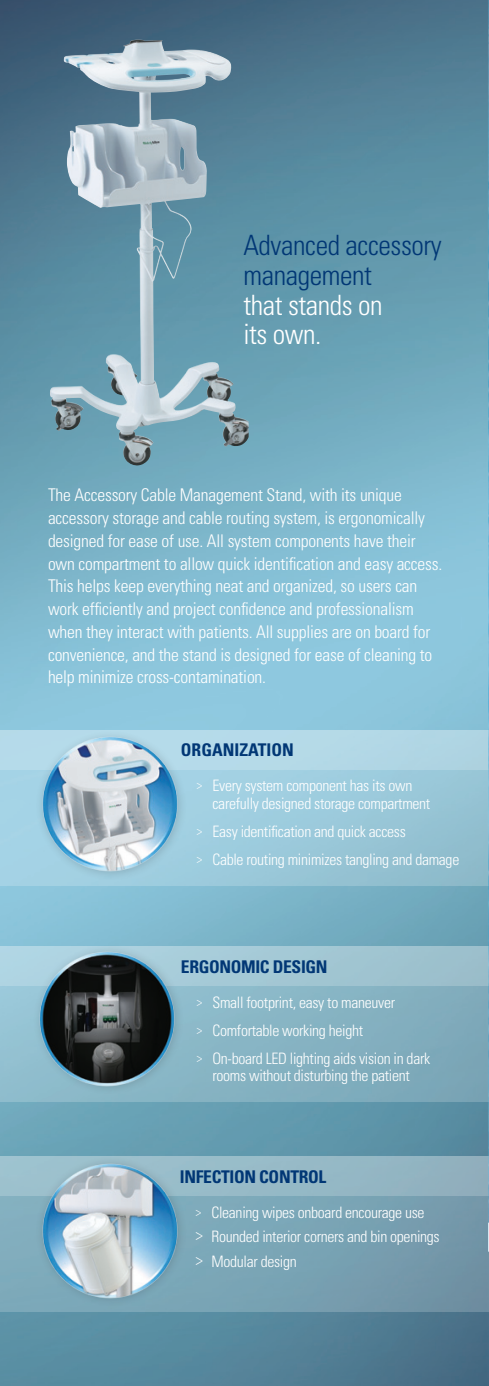
<style>
.page{position:relative;width:489px;height:1386px;background:#fff}
.page>*{position:absolute;margin:0;border:0;box-sizing:border-box;transform-origin:0 0}
.t1{font:300 condensed 28px/29.8px "Univers";letter-spacing:-.015em;color:#013775}
.t2{font:300 condensed 28px/29.8px "Univers";letter-spacing:-.015em;color:#fff}
.t3{font:300 condensed 17.5px/22.8px "Univers";letter-spacing:-.01em;color:#fff}
.t4{font:700 condensed 17.5px "Univers";letter-spacing:-.02em;color:#013775}
.t5{font:700 condensed 17.5px "Univers";color:#013775}
.t6{font:300 condensed 15.75px/28px "Univers";letter-spacing:-.02em;color:#fff}
.s1{font-size:12.25px}
</style>
<div class="page">
<img style="left:0;top:0;width:488px;height:1386px">
<div style="left:0;top:730px;width:488px;height:156px;background:linear-gradient(to right,#a5d4e7,#94c1d2)"></div>
<div style="left:0;top:1156px;width:488px;height:156px;background:linear-gradient(to right,#7fadbe,#7398a9)"></div>
<div style="left:0;top:730px;width:488px;height:39px;background:#b5dae7"></div>
<div style="left:0;top:1156px;width:488px;height:39px;background:#94b9c6"></div>
<svg style="left:0;top:946px;width:488px;height:156px;background:#8cb7c6"></svg>
<img style="left:49px;top:41px;width:91px;height:389px">
<img style="left:33px;top:728px;width:153px;height:152px">
<img style="left:31px;top:942px;width:152px;height:152px">
<img style="left:33px;top:1154px;width:153px;height:152px">
<svg style="left:488px;top:0;width:1px;height:1386px"></svg>
<h1 class="t1" style="left:243px;top:231px;width:200px">Advanced accessory management</h1>
<h1 class="t2" style="left:243px;top:290px;width:141px">that stands on its own.</h1>
<p class="t3" style="left:48px;top:484px;width:395px">The Accessory Cable Management Stand, with its unique accessory storage and cable routing system, is ergonomically designed for ease of use. All system components have their own compartment to allow quick identification and easy access.<br>This helps keep everything neat and organized, so users can work efficiently and project confidence and professionalism when they interact with patients. All supplies are on board for convenience, and the stand is designed for ease of cleaning to help minimize cross-contamination.</p>
<p class="t5" style="left:181px;top:739px;width:114px">ORGANIZATION</p>
<p class="t6" style="left:212px;top:777px;width:219px;line-height:17.5px;text-indent:-16px"><span class="s1">&gt;</span> Every system component has its own carefully designed storage compartment</p>
<p class="t6" style="left:196px;top:817px;width:264px"><span class="s1">&gt;</span> Easy identification and quick access<br><span class="s1">&gt;</span> Cable routing minimizes tangling and damage</p>
<p class="t4" style="left:181px;top:956px;width:20px">ERGONO</p>
<p class="t4" style="left:241px;top:956px;width:69px">MIC DESIGN</p>
<p class="t6" style="left:196px;top:988px;width:235px"><span class="s1">&gt;</span> Small footprint, easy to maneuver<br><span class="s1">&gt;</span> Comfortable working height<br><span class="s1">&gt;</span> On-board LED lighting aids vision in dark</p>
<p class="t6" style="left:212px;top:1062px;width:199px">rooms without disturbing the patient</p>
<p class="t4" style="left:180px;top:1166px;width:148px">INFECTION CONTROL</p>
<p class="t6" style="left:195px;top:1200px;width:245px;line-height:24.5px"><span class="s1">&gt;</span> Cleaning wipes onboard encourage use<br>&gt; Rounded interior corners and bin openings &gt; Modular design</p>
</div>
